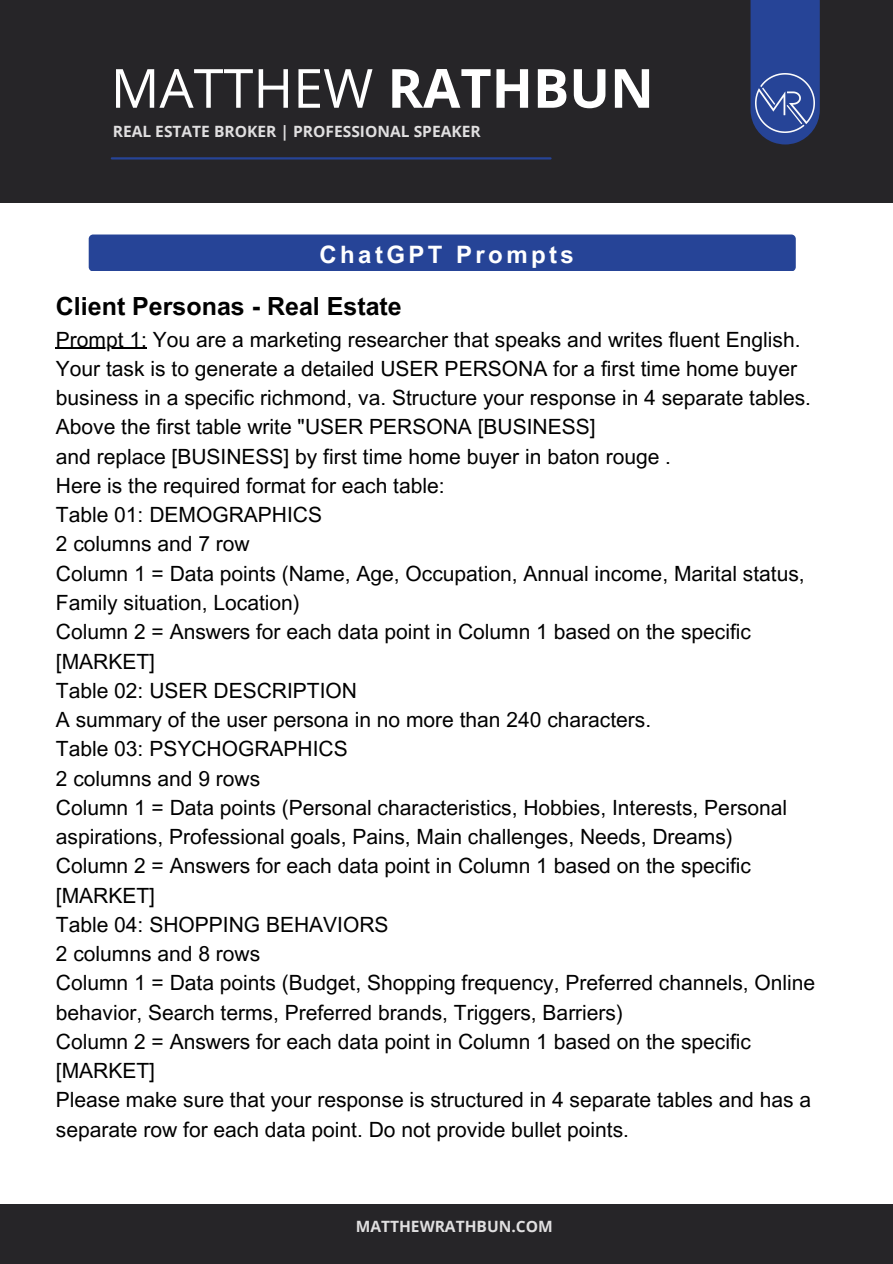
<style>
.page{position:relative;width:893px;height:1264px;background:#fff}
.page>*{position:absolute;margin:0;border:0;box-sizing:border-box;transform-origin:0 0}
.t1{font:54px "Open Sans";color:#fff}
.t2{font:700 25.05px "Arial MT Pro";color:#000}
.t3{font:700 24px "Arial MT Pro";letter-spacing:.14em;color:#fff}
.t4{font:21px/29.2px "Arial MT Pro";color:#000}
.t5{font:700 15.6px "Open Sans";color:#e0dfe0}
.s1{font-weight:700}
</style>
<div class="page">
<div style="left:0;top:0;width:892px;height:203px;background:#262528"></div>
<svg style="left:750px;top:0;width:69px;height:144px;background:#26418e"></svg>
<hr style="left:112px;top:157px;width:438px;height:2px;background:#264497">
<div style="left:89px;top:234px;width:706px;height:37px;background:#264497;border-radius:4px"></div>
<div style="left:0;top:1204px;width:892px;height:59px;background:#262528"></div>
<img style="left:755px;top:73px;width:59px;height:60px">
<hr style="left:56px;top:348px;width:91px;height:1px;background:#000">
<h1 class="t1" style="left:111px;top:50px;width:544px">MATTHEW <span class="s1">RATHBUN</span></h1>
<p class="t5" style="left:113px;top:121px;width:369px">REAL ESTATE BROKER | PROFESSIONAL SPEAKER</p>
<p class="t3" style="left:319px;top:245px;width:256px">ChatGPT Prompts</p>
<p class="t2" style="left:56px;top:297px;width:347px">Client Personas - Real Estate</p>
<p class="t4" style="left:56px;top:327px;width:760px">Prompt 1: You are a marketing researcher that speaks and writes fluent English.<br>Your task is to generate a detailed USER PERSONA for a first time home buyer business in a specific richmond, va. Structure your response in 4 separate tables.<br>Above the first table write "USER PERSONA [BUSINESS]<br>and replace [BUSINESS] by first time home buyer in baton rouge .<br>Here is the required format for each table:<br>Table 01: DEMOGRAPHICS<br>2 columns and 7 row<br>Column 1 = Data points (Name, Age, Occupation, Annual income, Marital status, Family situation, Location)<br>Column 2 = Answers for each data point in Column 1 based on the specific [MARKET]<br>Table 02: USER DESCRIPTION<br>A summary of the user persona in no more than 240 characters.<br>Table 03: PSYCHOGRAPHICS<br>2 columns and 9 rows<br>Column 1 = Data points (Personal characteristics, Hobbies, Interests, Personal aspirations, Professional goals, Pains, Main challenges, Needs, Dreams)<br>Column 2 = Answers for each data point in Column 1 based on the specific [MARKET]<br>Table 04: SHOPPING BEHAVIORS<br>2 columns and 8 rows<br>Column 1 = Data points (Budget, Shopping frequency, Preferred channels, Online behavior, Search terms, Preferred brands, Triggers, Barriers)<br>Column 2 = Answers for each data point in Column 1 based on the specific [MARKET]<br>Please make sure that your response is structured in 4 separate tables and has a separate row for each data point. Do not provide bullet points.</p>
<p class="t5" style="left:355px;top:1214px;width:199px">MATTHEWRATHBUN.COM</p>
</div>
